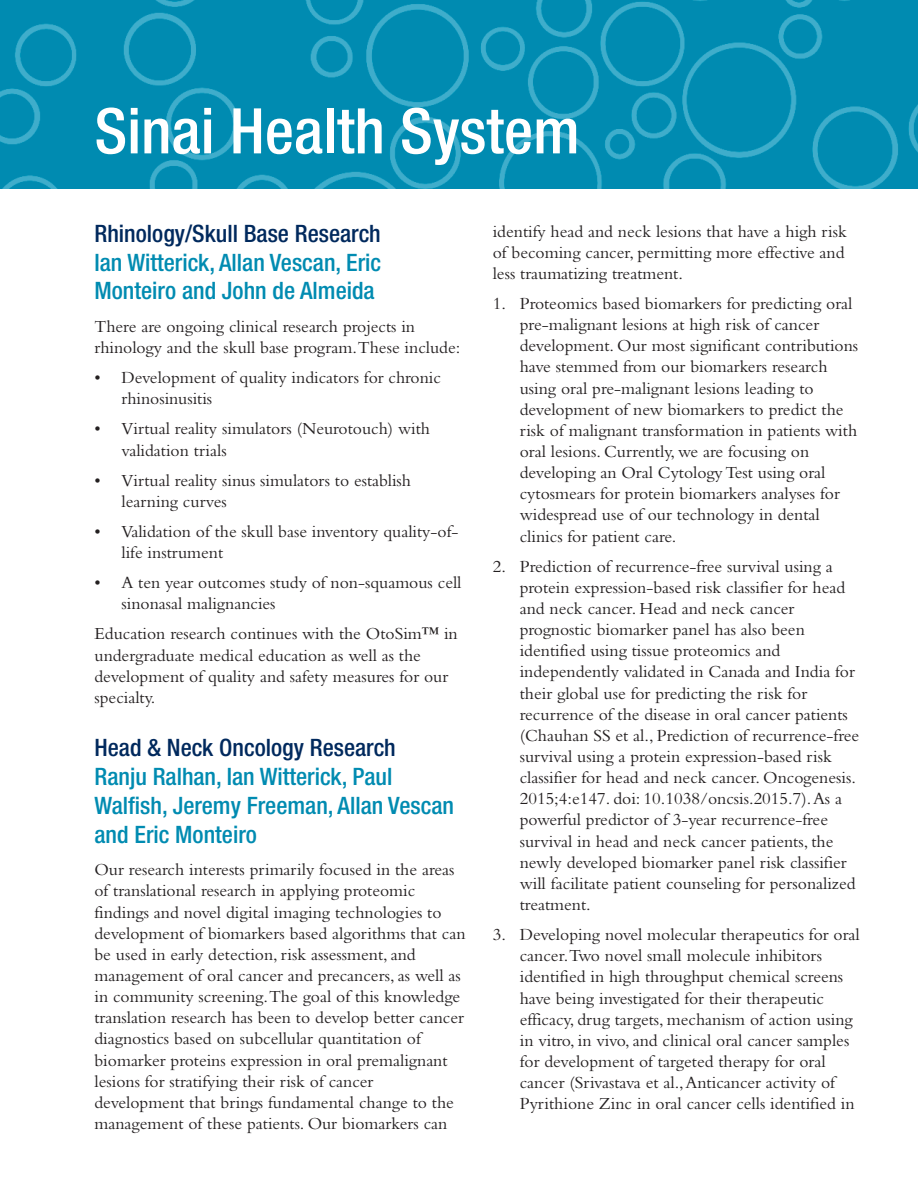
<style>
.page{position:relative;width:918px;height:1188px;background:#fff}
.page>*{position:absolute;margin:0;border:0;box-sizing:border-box;transform-origin:0 0}
.t1{font:500 condensed 63px "Helvetica Neue LT Std";color:#fff}
.t2{font:500 condensed 24px/28.8px "Helvetica Neue LT Std";color:#008bb1}
.t3{font:500 condensed 24px "Helvetica Neue LT Std";color:#00295d}
.t4{font:17.7px/21.1px "Bembo";color:#231f20}
</style>
<div class="page">
<img style="left:0;top:0;width:918px;height:189px">
<h1 class="t1" style="left:94px;top:108px;width:487px">Sinai Health System</h1>
<h2 class="t3" style="left:94px;top:225px;width:288px">Rhinology/Skull Base Research</h2>
<h2 class="t2" style="left:94px;top:250px;width:288px">Ian Witterick, Allan Vescan, Eric<br>Monteiro and John de Almeida</h2>
<p class="t4" style="left:94px;top:318px;width:367px">There are ongoing clinical research projects in rhinology and the skull base program.These include:</p>
<p class="t4" style="left:122px;top:369px;width:321px;text-indent:-27px">• Development of quality indicators for chronic rhinosinusitis</p>
<p class="t4" style="left:122px;top:420px;width:310px;text-indent:-27px">• Virtual reality simulators (Neurotouch) with validation trials</p>
<p class="t4" style="left:122px;top:471px;width:291px;text-indent:-27px">• Virtual reality sinus simulators to establish learning curves</p>
<p class="t4" style="left:122px;top:523px;width:338px;text-indent:-27px">• Validation of the skull base inventory quality-of&shy;life instrument</p>
<p class="t4" style="left:122px;top:574px;width:342px;text-indent:-27px">• A ten year outcomes study of non-squamous cell sinonasal malignancies</p>
<p class="t4" style="left:95px;top:625px;width:365px">Education research continues with the OtoSim™ in undergraduate medical education as well as the development of quality and safety measures for our specialty.</p>
<h2 class="t3" style="left:94px;top:739px;width:303px">Head &amp; Neck Oncology Research</h2>
<h2 class="t2" style="left:94px;top:764px;width:361px">Ranju Ralhan, Ian Witterick, Paul<br>Walfish, Jeremy Freeman, Allan Vescan and Eric Monteiro</h2>
<p class="t4" style="left:94px;top:861px;width:373px">Our research interests primarily focused in the areas of translational research in applying proteomic findings and novel digital imaging technologies to development of biomarkers based algorithms that can be used in early detection, risk assessment, and management of oral cancer and precancers, as well as in community screening.The goal of this knowledge translation research has been to develop better cancer diagnostics based on subcellular quantitation of biomarker proteins expression in oral premalignant lesions for stratifying their risk of cancer development that brings fundamental change to the management of these patients. Our biomarkers can</p>
<p class="t4" style="left:493px;top:222px;width:356px">identify head and neck lesions that have a high risk of becoming cancer, permitting more effective and less traumatizing treatment.</p>
<p class="t4" style="left:520px;top:295px;width:340px;text-indent:-27px">1. Proteomics based biomarkers for predicting oral pre-malignant lesions at high risk of cancer development. Our most significant contributions have stemmed from our biomarkers research using oral pre-malignant lesions leading to development of new biomarkers to predict the risk of malignant transformation in patients with oral lesions. Currently, we are focusing on developing an Oral CytologyTest using oral cytosmears for protein biomarkers analyses for widespread use of our technology in dental clinics for patient care.</p>
<p class="t4" style="left:520px;top:557px;width:341px;text-indent:-27px">2. Prediction of recurrence-free survival using a protein expression-based risk classifier for head and neck cancer. Head and neck cancer prognostic biomarker panel has also been identified using tissue proteomics and independently validated in Canada and India for their global use for predicting the risk for recurrence of the disease in oral cancer patients (Chauhan SS et al., Prediction of recurrence-free survival using a protein expression-based risk classifier for head and neck cancer. Oncogenesis.<br>2015;4:e147. doi: 10.1038/oncsis.2015.7).As a powerful predictor of 3-year recurrence-free survival in head and neck cancer patients, the newly developed biomarker panel risk classifier will facilitate patient counseling for personalized treatment.</p>
<p class="t4" style="left:520px;top:926px;width:342px;text-indent:-27px">3. Developing novel molecular therapeutics for oral cancer.Two novel small molecule inhibitors identified in high throughput chemical screens have being investigated for their therapeutic efficacy, drug targets, mechanism of action using in vitro, in vivo, and clinical oral cancer samples for development of targeted therapy for oral cancer (Srivastava et al.,Anticancer activity of Pyrithione Zinc in oral cancer cells identified in</p>
</div>
